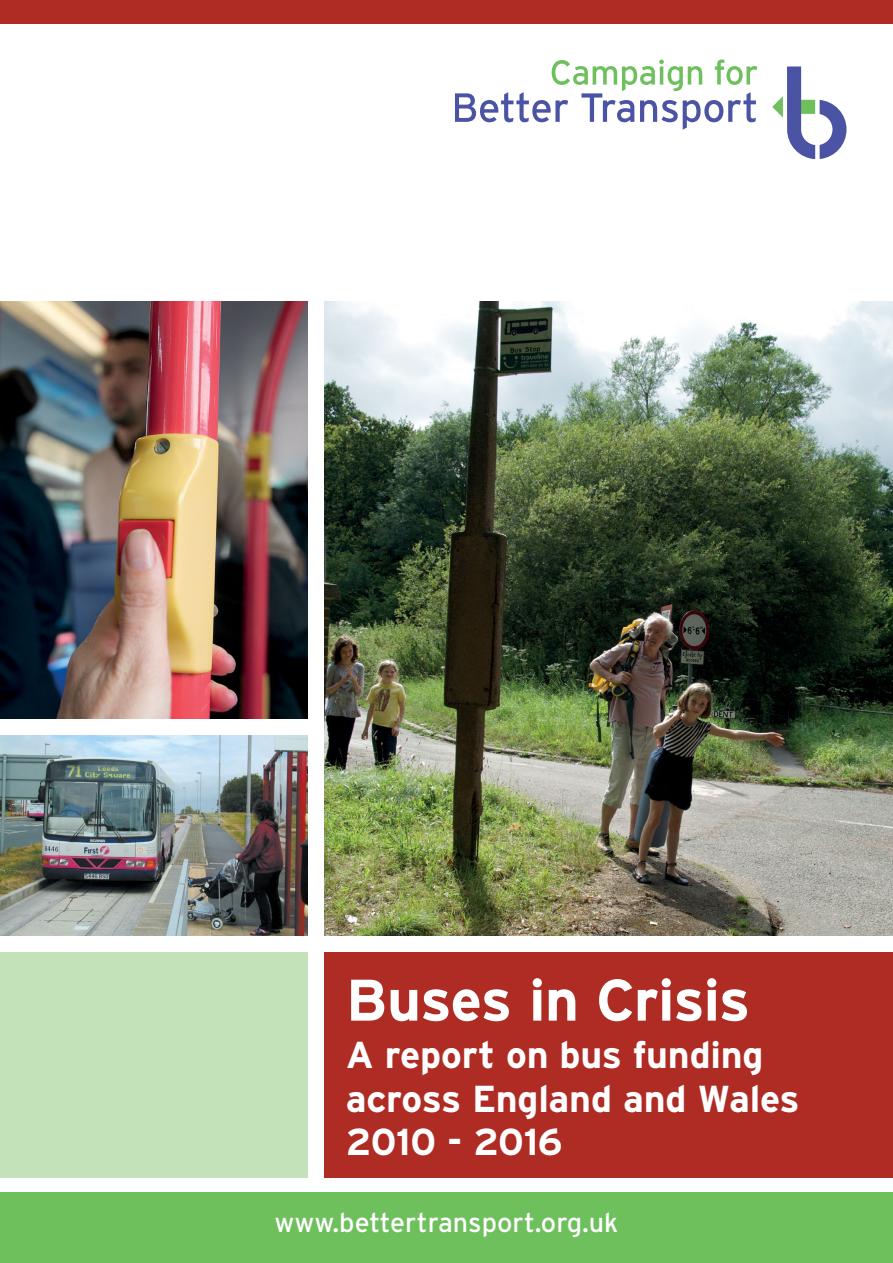
<style>
.page{position:relative;width:893px;height:1263px;background:#fff}
.page>*{position:absolute;margin:0;border:0;box-sizing:border-box;transform-origin:0 0}
.t1{font:700 58.5px "Interstate";letter-spacing:-.02em;color:#fff}
.t2{font:700 37.5px/43.5px "Interstate";letter-spacing:-.005em;color:#fff}
.t3{font:27px "Interstate";color:#fff}
</style>
<div class="page">
<svg style="left:455px;top:60px;width:302px;height:70px"></svg>
<svg style="left:772px;top:66px;width:74px;height:93px"></svg>
<div style="left:0;top:1193px;width:893px;height:70px;background:#6ec05d"></div>
<div style="left:0;top:0;width:893px;height:23px;background:#ae2c24"></div>
<img style="left:325px;top:302px;width:568px;height:633px">
<div style="left:325px;top:952px;width:568px;height:226px;background:#ae2c24"></div>
<img style="left:0;top:736px;width:308px;height:199px">
<div style="left:0;top:952px;width:308px;height:226px;background:#c4e2b9"></div>
<img style="left:0;top:302px;width:308px;height:417px">
<h1 class="t1" style="left:346px;top:964px;width:406px">Buses in Crisis</h1>
<p class="t2" style="left:346px;top:1033px;width:455px">A report on bus funding across England and Wales<br>2010 - 2016</p>
<p class="t3" style="left:274px;top:1206px;width:346px">www.bettertransport.org.uk</p>
</div>
